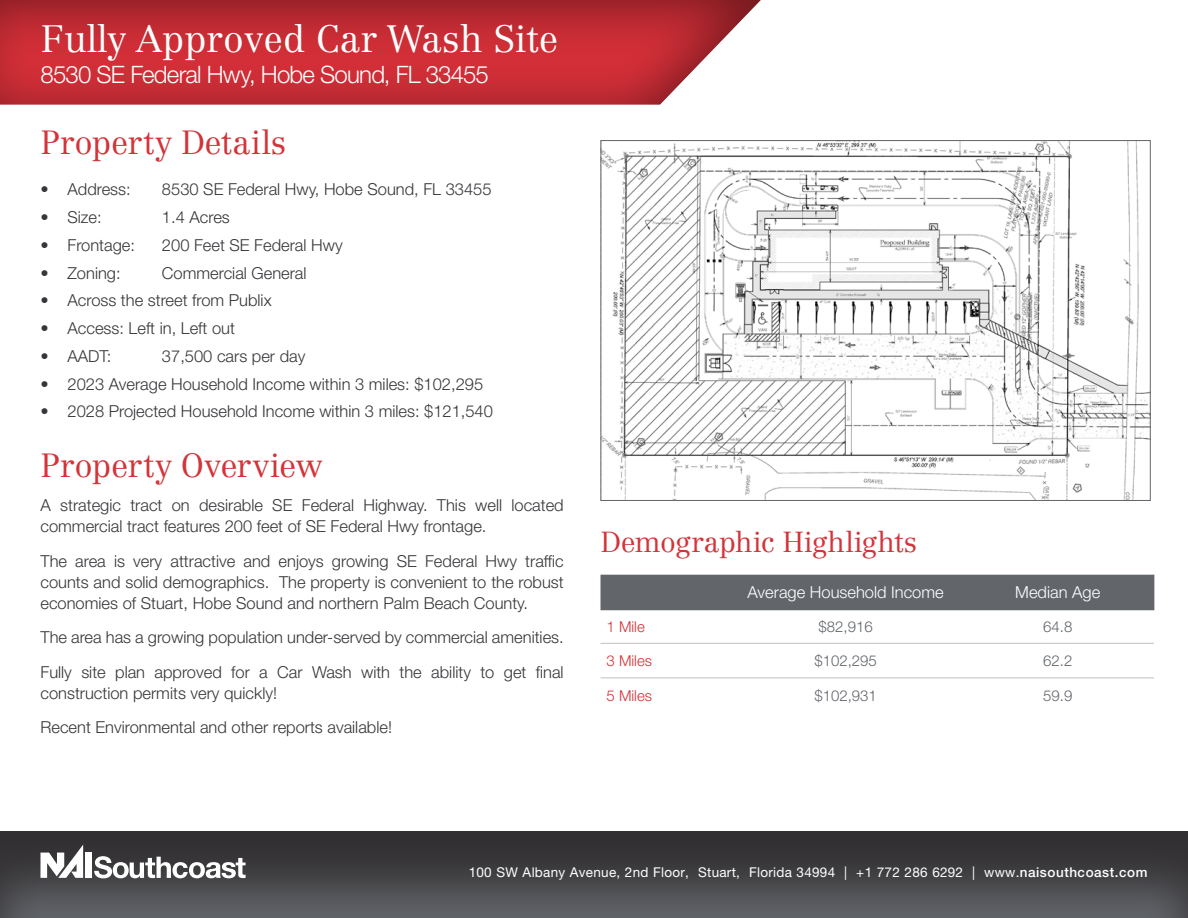
<style>
.page{position:relative;width:1188px;height:918px;background:#fff}
.page>*{position:absolute;margin:0;border:0;box-sizing:border-box;transform-origin:0 0}
.t1{font:300 37.5px "Centennial LT Std";color:#fff}
.t2{font:300 33px "Centennial LT Std";letter-spacing:-.01em;color:#d23439}
.t3{font:300 28.5px "Centennial LT Std";letter-spacing:-.015em;color:#d23439}
.t4{font:300 24px "Helvetica Neue LT Std";letter-spacing:-.035em;color:#fff}
.t5{font:300 16.5px/21px "Helvetica Neue LT Std";color:#363539}
.t6{font:300 16.5px "Helvetica Neue LT Std";color:#fff}
.t7{font:300 15px "Helvetica Neue LT Std";color:#62656a}
.t8{font:300 15px "Helvetica Neue LT Std";color:#d23439}
.t9{font:13.5px "Helvetica Neue LT Std";letter-spacing:.02em;color:#fff}
.s1{font-weight:500}
</style>
<div class="page">
<div style="left:0;top:830px;width:1188px;height:88px;background:#231f20;opacity:.75"></div>
<div style="left:0;top:0;width:762px;height:106px;background:#231f20;opacity:.51"></div>
<div style="left:85px;top:853px;width:7px;height:25px;background:#fff"></div>
<svg style="left:40px;top:845px;width:43px;height:33px"></svg>
<svg style="left:94px;top:856px;width:152px;height:22px"></svg>
<img style="left:603px;top:142px;width:546px;height:357px">
<div style="left:601px;top:575px;width:553px;height:35px;background:#62656a"></div>
<hr style="left:601px;top:643px;width:553px;height:1px;background:#62656a">
<hr style="left:601px;top:678px;width:553px;height:1px;background:#62656a">
<p class="t1" style="left:40px;top:16px;width:519px">Fully Approved Car Wash Site</p>
<p class="t4" style="left:40px;top:60px;width:450px">8530 SE Federal Hwy, Hobe Sound, FL 33455</p>
<p class="t2" style="left:40px;top:123px;width:247px">Property Details</p>
<p class="t5" style="left:40px;top:179px;width:92px">• Address:</p>
<p class="t5" style="left:162px;top:179px;width:331px">8530 SE Federal Hwy, Hobe Sound, FL 33455</p>
<p class="t5" style="left:40px;top:206px;width:63px">• Size:</p>
<p class="t5" style="left:162px;top:206px;width:69px">1.4 Acres</p>
<p class="t5" style="left:40px;top:234px;width:96px">• Frontage:</p>
<p class="t5" style="left:162px;top:234px;width:182px">200 Feet SE Federal Hwy</p>
<p class="t5" style="left:40px;top:262px;width:82px">• Zoning:</p>
<p class="t5" style="left:162px;top:262px;width:146px">Commercial General</p>
<p class="t5" style="left:40px;top:290px;width:233px">• Across the street from Publix</p>
<p class="t5" style="left:40px;top:317px;width:196px">• Access: Left in, Left out</p>
<p class="t5" style="left:40px;top:345px;width:73px">• AADT:</p>
<p class="t5" style="left:162px;top:345px;width:145px">37,500 cars per day</p>
<p class="t5" style="left:40px;top:373px;width:444px">• 2023 Average Household Income within 3 miles: $102,295</p>
<p class="t5" style="left:40px;top:401px;width:454px">• 2028 Projected Household Income within 3 miles: $121,540</p>
<p class="t2" style="left:40px;top:445px;width:284px">Property Overview</p>
<p class="t5" style="left:40px;top:494px;width:525px">A strategic tract on desirable SE Federal Highway. This well located commercial tract features 200 feet of SE Federal Hwy frontage.</p>
<p class="t5" style="left:40px;top:550px;width:525px;text-align:justify">The area is very attractive and enjoys growing SE Federal Hwy traffic counts and solid demographics. The property is convenient to the robust economies of Stuart, Hobe Sound and northern Palm Beach County.</p>
<p class="t5" style="left:40px;top:626px;width:525px">The area has a growing population under-served by commercial amenities.</p>
<p class="t5" style="left:40px;top:661px;width:525px">Fully site plan approved for a Car Wash with the ability to get final construction permits very quickly!</p>
<p class="t5" style="left:40px;top:716px;width:353px">Recent Environmental and other reports available!</p>
<p class="t3" style="left:601px;top:525px;width:318px">Demographic Highlights</p>
<p class="t6" style="left:748px;top:582px;width:198px">Average Household Income</p>
<p class="t6" style="left:1015px;top:582px;width:86px">Median Age</p>
<p class="t8" style="left:607px;top:618px;width:40px">1 Mile</p>
<p class="t7" style="left:819px;top:618px;width:56px">$82,916</p>
<p class="t7" style="left:1043px;top:618px;width:31px">64.8</p>
<p class="t8" style="left:607px;top:651px;width:47px">3 Miles</p>
<p class="t7" style="left:814px;top:651px;width:64px">$102,295</p>
<p class="t7" style="left:1043px;top:651px;width:31px">62.2</p>
<p class="t8" style="left:607px;top:687px;width:47px">5 Miles</p>
<p class="t7" style="left:814px;top:687px;width:64px">$102,931</p>
<p class="t7" style="left:1043px;top:687px;width:31px">59.9</p>
<p class="t9" style="left:469px;top:865px;width:680px">100 SW Albany Avenue, 2nd Floor, Stuart, Florida 34994 | +1 772 286 6292 | www.<span class="s1">naisouthcoast.com</span></p>
</div>
